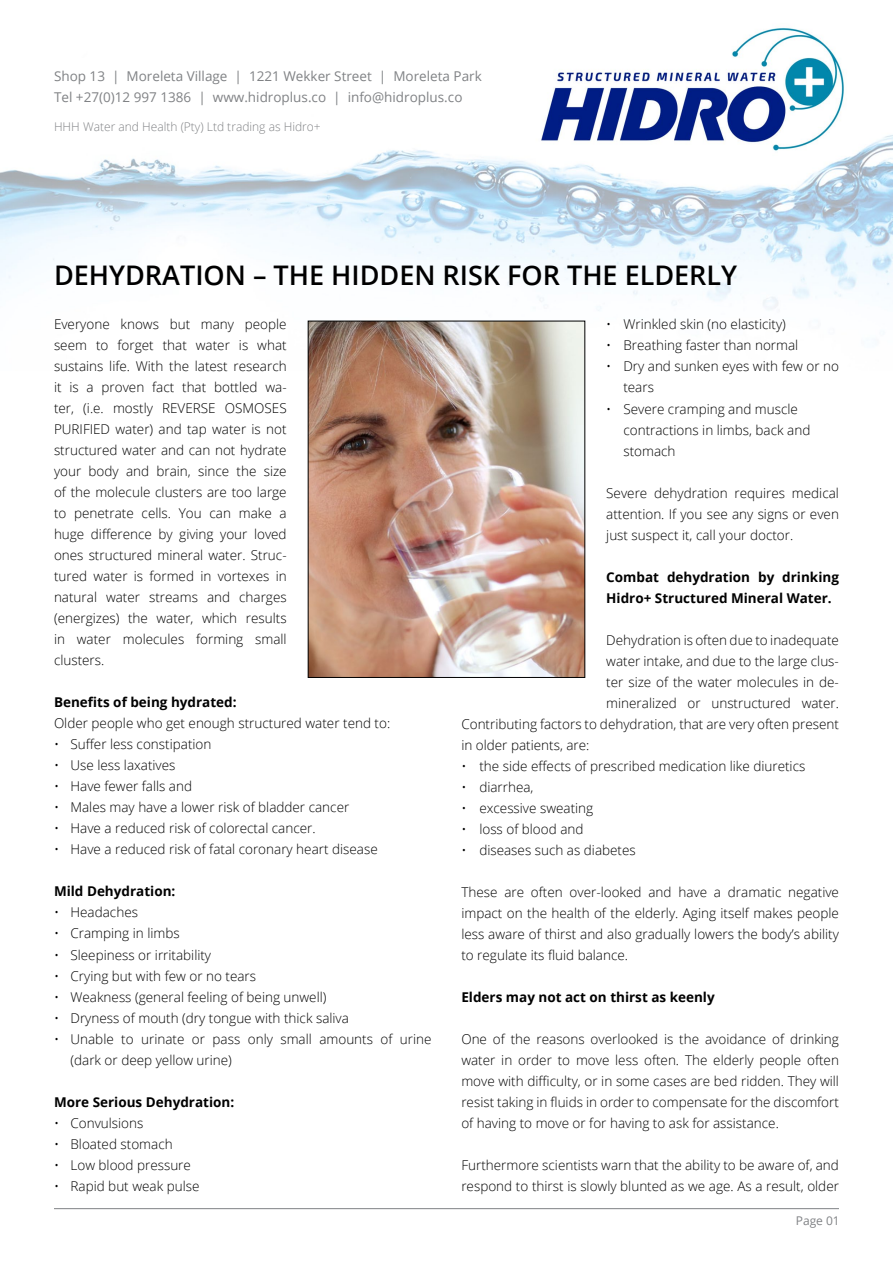
<style>
.page{position:relative;width:893px;height:1263px;background:#fff}
.page>*{position:absolute;margin:0;border:0;box-sizing:border-box;transform-origin:0 0}
.t1{font:600 27px "Open Sans";color:#000}
.t2{font:300 13.5px/21px "Open Sans";color:#000;text-align:justify}
.t3{font:700 13.5px/21px "Open Sans";color:#000}
.t4{font:13.5px/21px "Open Sans";color:#808285}
.t5{font:300 12px "Open Sans";color:#808285}
.t6{font:12px "Open Sans";color:#808285}
</style>
<div class="page">
<img style="left:0;top:27px;width:893px;height:343px">
<img style="left:310px;top:323px;width:273px;height:353px">
<div style="left:308px;top:321px;width:277px;height:357px;border:1px solid #000"></div>
<hr style="left:54px;top:1208px;width:785px;height:1px;background:#808285">
<p class="t4" style="left:54px;top:65px;width:429px">Shop 13 | Moreleta Village | 1221 Wekker Street | Moreleta Park<br>Tel +27(0)12 997 1386 | www.hidroplus.co | info@hidroplus.co</p>
<p class="t5" style="left:54px;top:119px;width:268px">HHH Water and Health (Pty) Ltd trading as Hidro+</p>
<h1 class="t1" style="left:54px;top:257px;width:685px">DEHYDRATION – THE HIDDEN RISK FOR THE ELDERLY</h1>
<p class="t2" style="left:54px;top:313px;width:234px">Everyone knows but many people seem to forget that water is what sustains life. With the latest research it is a proven fact that bottled wa&shy;ter, (i.e. mostly REVERSE OSMOSES PURIFIED water) and tap water is not structured water and can not hydrate your body and brain, since the size of the molecule clusters are too large to penetrate cells. You can make a huge difference by giving your loved ones structured mineral water. Struc&shy;tured water is formed in vortexes in natural water streams and charges (energizes) the water, which results in water molecules forming small clusters.</p>
<p class="t3" style="left:54px;top:692px;width:184px">Benefits of being hydrated:</p>
<p class="t2" style="left:54px;top:713px;width:338px">Older people who get enough structured water tend to:</p>
<p class="t2" style="left:54px;top:734px;width:159px">• Suffer less constipation</p>
<p class="t2" style="left:54px;top:755px;width:123px">• Use less laxatives</p>
<p class="t2" style="left:54px;top:776px;width:140px">• Have fewer falls and</p>
<p class="t2" style="left:54px;top:797px;width:297px">• Males may have a lower risk of bladder cancer</p>
<p class="t2" style="left:54px;top:818px;width:263px">• Have a reduced risk of colorectal cancer.</p>
<p class="t2" style="left:54px;top:839px;width:325px">• Have a reduced risk of fatal coronary heart disease</p>
<p class="t3" style="left:54px;top:881px;width:123px">Mild Dehydration:</p>
<p class="t2" style="left:54px;top:902px;width:86px">• Headaches</p>
<p class="t2" style="left:54px;top:923px;width:127px">• Cramping in limbs</p>
<p class="t2" style="left:54px;top:944px;width:159px">• Sleepiness or irritability</p>
<p class="t2" style="left:54px;top:965px;width:204px">• Crying but with few or no tears</p>
<p class="t2" style="left:54px;top:986px;width:274px">• Weakness (general feeling of being unwell)</p>
<p class="t2" style="left:54px;top:1007px;width:296px">• Dryness of mouth (dry tongue with thick saliva</p>
<p class="t2" style="left:70px;top:1028px;width:363px;text-indent:-16px">• Unable to urinate or pass only small amounts of urine (dark or deep yellow urine)</p>
<p class="t3" style="left:54px;top:1091px;width:182px">More Serious Dehydration:</p>
<p class="t2" style="left:54px;top:1112px;width:91px">• Convulsions</p>
<p class="t2" style="left:54px;top:1133px;width:120px">• Bloated stomach</p>
<p class="t2" style="left:54px;top:1154px;width:138px">• Low blood pressure</p>
<p class="t2" style="left:54px;top:1175px;width:147px">• Rapid but weak pulse</p>
<p class="t2" style="left:606px;top:314px;width:181px">• Wrinkled skin (no elasticity)</p>
<p class="t2" style="left:606px;top:335px;width:194px">• Breathing faster than normal</p>
<p class="t2" style="left:623px;top:356px;width:217px;text-indent:-17px">• Dry and sunken eyes with few or no tears</p>
<p class="t2" style="left:623px;top:398px;width:188px;text-align:left;text-indent:-17px">• Severe cramping and muscle contractions in limbs, back and stomach</p>
<p class="t2" style="left:606px;top:482px;width:234px">Severe dehydration requires medical attention. If you see any signs or even just suspect it, call your doctor.</p>
<p class="t3" style="left:606px;top:566px;width:234px">Combat dehydration by drinking<br>Hidro+ Structured Mineral Water.</p>
<p class="t2" style="left:606px;top:629px;width:234px">Dehydration is often due to inadequate</p>
<p class="t2" style="left:606px;top:650px;width:234px">water intake, and due to the large clus-</p>
<p class="t2" style="left:606px;top:671px;width:234px">ter size of the water molecules in de-</p>
<p class="t2" style="left:606px;top:692px;width:234px">mineralized or unstructured water.</p>
<p class="t2" style="left:461px;top:713px;width:379px">Contributing factors to dehydration, that are very often present</p>
<p class="t2" style="left:461px;top:734px;width:130px">in older patients, are:</p>
<p class="t2" style="left:461px;top:755px;width:346px">• the side effects of prescribed medication like diuretics</p>
<p class="t2" style="left:461px;top:776px;width:74px">• diarrhea,</p>
<p class="t2" style="left:461px;top:797px;width:133px">• excessive sweating</p>
<p class="t2" style="left:461px;top:818px;width:124px">• loss of blood and</p>
<p class="t2" style="left:461px;top:839px;width:176px">• diseases such as diabetes</p>
<p class="t2" style="left:461px;top:881px;width:379px">These are often over-looked and have a dramatic negative impact on the health of the elderly. Aging itself makes people less aware of thirst and also gradually lowers the body’s ability to regulate its fluid balance.</p>
<p class="t3" style="left:461px;top:986px;width:255px">Elders may not act on thirst as keenly</p>
<p class="t2" style="left:461px;top:1028px;width:379px">One of the reasons overlooked is the avoidance of drinking water in order to move less often. The elderly people often move with difficulty, or in some cases are bed ridden. They will resist taking in fluids in order to compensate for the discomfort of having to move or for having to ask for assistance.</p>
<p class="t2" style="left:461px;top:1154px;width:379px">Furthermore scientists warn that the ability to be aware of, and respond to thirst is slowly blunted as we age. As a result, older</p>
<p class="t6" style="left:796px;top:1212px;width:46px">Page 01</p>
</div>
